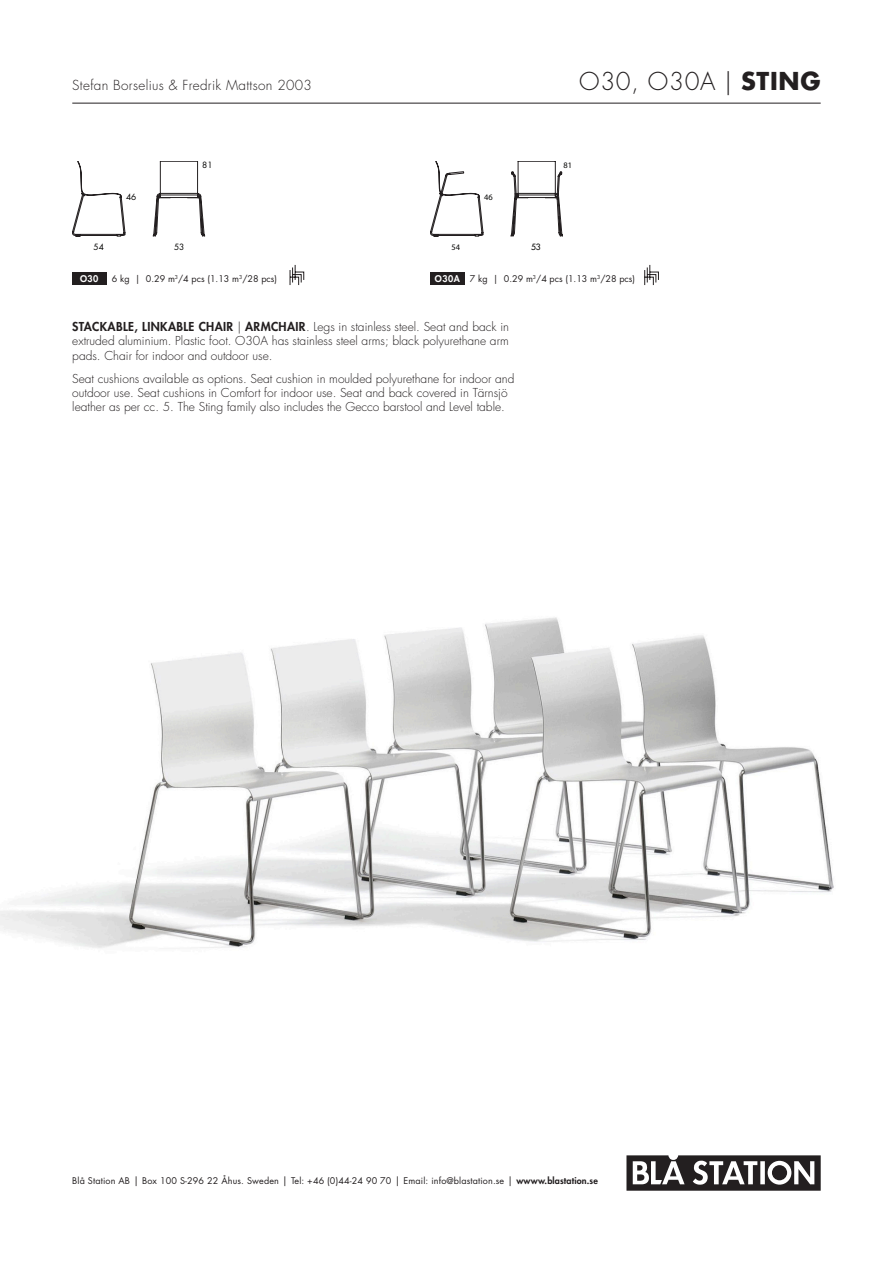
<style>
.page{position:relative;width:893px;height:1263px;background:#fff}
.page>*{position:absolute;margin:0;border:0;box-sizing:border-box;transform-origin:0 0}
.Rubrik{font:300 24px "Futura Std";letter-spacing:.03em;color:#231f20}
.Formgivare{font:300 13.5px "Futura Std";letter-spacing:.025em;color:#231f20}
.Beskrivning{font:300 12px/14.4px "Futura Std";color:#231f20;text-align:justify}
.Beskrivning-2{font:9px "Futura Std";letter-spacing:.015em;color:#231f20}
.Beskrivning-3{font:800 9px "Futura Std";letter-spacing:.05em;color:#fff}
.t1{font:8.4px "Futura Std";color:#050504}
.t2{font:8.4px "Futura";color:#050504}
.t3{font:8.4px "Futura LT";color:#050504}
.s1{font-weight:700}
.s2{font-weight:800}
.s3{font-size:9.75px}
</style>
<div class="page">
<svg style="left:626px;top:1155px;width:195px;height:36px"></svg>
<hr style="left:72px;top:103px;width:749px;height:1px;background:#231f20">
<svg style="left:72px;top:161px;width:133px;height:76px"></svg>
<svg style="left:430px;top:161px;width:133px;height:76px"></svg>
<div style="left:72px;top:272px;width:34px;height:13px;background:#231f20"></div>
<div style="left:430px;top:272px;width:34px;height:13px;background:#231f20"></div>
<svg style="left:290px;top:265px;width:14px;height:20px"></svg>
<svg style="left:644px;top:265px;width:15px;height:20px"></svg>
<img style="left:0;top:617px;width:834px;height:331px">
<p class="Formgivare" style="left:72px;top:77px;width:241px">Stefan Borselius &amp; Fredrik Mattson 2003</p>
<p class="Rubrik" style="left:579px;top:67px;width:243px">O30, O30A | <span class="s1">STING</span></p>
<p class="t1" style="left:126px;top:192px;width:12px">46</p>
<p class="t1" style="left:94px;top:242px;width:12px">54</p>
<p class="t1" style="left:174px;top:242px;width:12px">53</p>
<p class="t1" style="left:202px;top:160px;width:12px">81</p>
<p class="t2" style="left:484px;top:192px;width:10px">46</p>
<p class="t2" style="left:452px;top:242px;width:10px">54</p>
<p class="t3" style="left:531px;top:241px;width:11px">53</p>
<p class="t2" style="left:563px;top:160px;width:10px">81</p>
<p class="Beskrivning-3" style="left:80px;top:273px;width:20px">O30</p>
<p class="Beskrivning-2" style="left:470px;top:273px;width:167px">7 kg | 0.29 m<sup>3</sup>/4 pcs (1.13 m<sup>3</sup>/28 pcs)</p>
<p class="Beskrivning-2" style="left:112px;top:273px;width:167px">6 kg | 0.29 m<sup>3</sup>/4 pcs (1.13 m<sup>3</sup>/28 pcs)</p>
<p class="Beskrivning-3" style="left:435px;top:273px;width:26px">O30A</p>
<p class="Beskrivning" style="left:72px;top:320px;width:438px"><span class="s2">STACKABLE, LINKABLE CHAIR</span> | <span class="s2">ARMCHAIR</span>. Legs in stainless steel. Seat and back in extruded aluminium. Plastic foot. O30A has stainless steel arms; black polyurethane arm pads. Chair for indoor and outdoor use.</p>
<p class="Beskrivning" style="left:72px;top:371px;width:444px;text-align:left">Seat cushions available as options. Seat cushion in moulded polyurethane for indoor and outdoor use. Seat cushions in Comfort for indoor use. Seat and back covered in Tärnsjö leather as per cc. 5. The Sting family also includes the Gecco barstool and Level table.</p>
<p class="Beskrivning-2" style="left:72px;top:1175px;width:527px">Blå Station AB <span class="s3">|</span> Box 100 S-296 22 Åhus. Sweden <span class="s3">|</span> Tel: +46 (0)44-24 90 70 <span class="s3">|</span> Email: info@blastation.se <span class="s3">|</span> <span class="s2">wwww.blastation.se</span></p>
</div>
